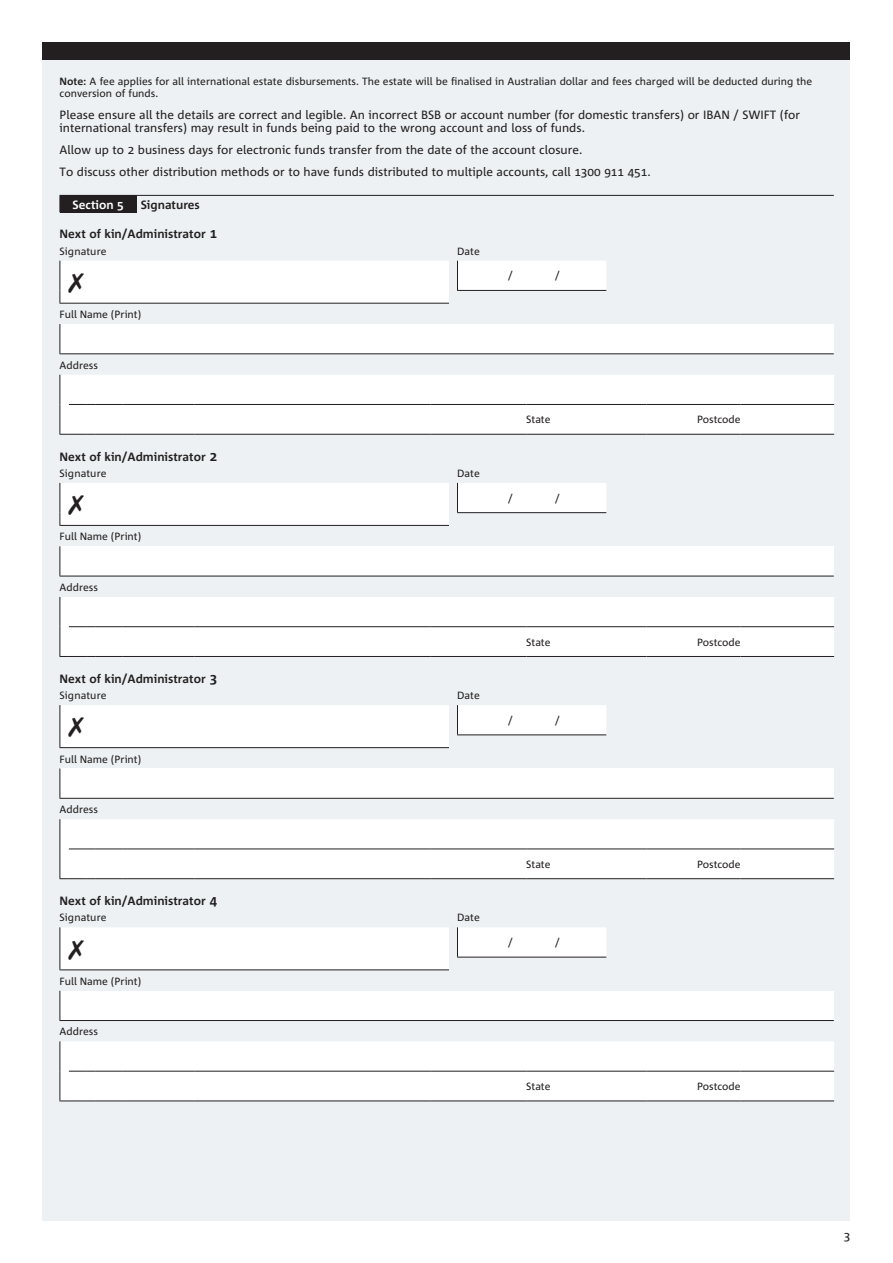
<style>
.page{position:relative;width:893px;height:1263px;background:#fff}
.page>*{position:absolute;margin:0;border:0;box-sizing:border-box;transform-origin:0 0}
.t1{font:12px/13.5px "Corpid";color:#231f20}
.t2{font:700 12px "Corpid";color:#231f20}
.t3{font:700 12px "Corpid";color:#fff}
.t4{font:10.5px/12px "Corpid";color:#231f20}
.s1{font-weight:700}
.s2{font-size:13.5px}
</style>
<div class="page">
<div style="left:43px;top:43px;width:807px;height:1177px;background:#edf1f3"></div>
<div style="left:43px;top:43px;width:807px;height:17px;background:#231f20"></div>
<div style="left:60px;top:195px;width:76px;height:17px;background:#231f20"></div>
<hr style="left:136px;top:195px;width:698px;height:1px;background:#231f20">
<svg style="left:136px;top:196px;width:1px;height:16px"></svg>
<hr style="left:60px;top:303px;width:389px;height:1px;background:#231f20">
<div style="left:60px;top:324px;width:774px;height:30px;background:#fff"></div>
<svg style="left:60px;top:324px;width:1px;height:29px"></svg>
<hr style="left:60px;top:353px;width:774px;height:1px;background:#231f20">
<div style="left:61px;top:375px;width:773px;height:59px;background:#fff"></div>
<svg style="left:60px;top:375px;width:1px;height:29px"></svg>
<hr style="left:60px;top:404px;width:1px;height:30px;background:#231f20">
<svg style="left:60px;top:434px;width:63px;height:1px"></svg>
<hr style="left:123px;top:434px;width:72px;height:1px;background:#231f20">
<hr style="left:195px;top:434px;width:236px;height:1px;background:#231f20">
<hr style="left:431px;top:434px;width:95px;height:1px;background:#231f20">
<hr style="left:526px;top:434px;width:120px;height:1px;background:#231f20">
<hr style="left:646px;top:434px;width:95px;height:1px;background:#231f20">
<hr style="left:741px;top:434px;width:93px;height:1px;background:#231f20">
<svg style="left:69px;top:404px;width:54px;height:1px"></svg>
<hr style="left:123px;top:404px;width:72px;height:1px;background:#231f20">
<hr style="left:195px;top:404px;width:236px;height:1px;background:#231f20">
<hr style="left:431px;top:404px;width:95px;height:1px;background:#231f20">
<hr style="left:526px;top:404px;width:120px;height:1px;background:#231f20">
<hr style="left:646px;top:404px;width:95px;height:1px;background:#231f20">
<hr style="left:741px;top:404px;width:93px;height:1px;background:#231f20">
<hr style="left:60px;top:525px;width:389px;height:1px;background:#231f20">
<div style="left:60px;top:546px;width:774px;height:30px;background:#fff"></div>
<hr style="left:60px;top:546px;width:1px;height:30px;background:#231f20">
<hr style="left:60px;top:576px;width:774px;height:1px;background:#231f20">
<div style="left:61px;top:597px;width:773px;height:59px;background:#fff"></div>
<hr style="left:60px;top:597px;width:1px;height:30px;background:#231f20">
<hr style="left:123px;top:656px;width:72px;height:1px;background:#231f20">
<hr style="left:195px;top:656px;width:236px;height:1px;background:#231f20">
<hr style="left:431px;top:656px;width:95px;height:1px;background:#231f20">
<hr style="left:526px;top:656px;width:120px;height:1px;background:#231f20">
<hr style="left:646px;top:656px;width:95px;height:1px;background:#231f20">
<hr style="left:741px;top:656px;width:93px;height:1px;background:#231f20">
<svg style="left:60px;top:626px;width:63px;height:31px;background:#f0f0f0"></svg>
<hr style="left:123px;top:626px;width:72px;height:1px;background:#231f20">
<hr style="left:195px;top:626px;width:236px;height:1px;background:#231f20">
<hr style="left:431px;top:626px;width:95px;height:1px;background:#231f20">
<hr style="left:526px;top:626px;width:120px;height:1px;background:#231f20">
<hr style="left:646px;top:626px;width:95px;height:1px;background:#231f20">
<hr style="left:741px;top:626px;width:93px;height:1px;background:#231f20">
<div style="left:60px;top:768px;width:774px;height:30px;background:#fff"></div>
<hr style="left:60px;top:768px;width:1px;height:30px;background:#231f20">
<hr style="left:60px;top:798px;width:774px;height:1px;background:#231f20">
<div style="left:61px;top:819px;width:773px;height:59px;background:#fff"></div>
<hr style="left:60px;top:819px;width:1px;height:30px;background:#231f20">
<hr style="left:123px;top:878px;width:72px;height:1px;background:#231f20">
<hr style="left:195px;top:878px;width:236px;height:1px;background:#231f20">
<hr style="left:431px;top:878px;width:95px;height:1px;background:#231f20">
<hr style="left:526px;top:878px;width:120px;height:1px;background:#231f20">
<hr style="left:646px;top:878px;width:95px;height:1px;background:#231f20">
<hr style="left:741px;top:878px;width:93px;height:1px;background:#231f20">
<svg style="left:60px;top:848px;width:63px;height:31px;background:#f1f1f1"></svg>
<hr style="left:123px;top:848px;width:72px;height:1px;background:#231f20">
<hr style="left:195px;top:848px;width:236px;height:1px;background:#231f20">
<hr style="left:431px;top:848px;width:95px;height:1px;background:#231f20">
<hr style="left:526px;top:848px;width:120px;height:1px;background:#231f20">
<hr style="left:646px;top:848px;width:95px;height:1px;background:#231f20">
<hr style="left:741px;top:848px;width:93px;height:1px;background:#231f20">
<div style="left:60px;top:991px;width:774px;height:29px;background:#fff"></div>
<svg style="left:60px;top:991px;width:1px;height:29px"></svg>
<hr style="left:60px;top:1020px;width:774px;height:1px;background:#231f20">
<div style="left:61px;top:1042px;width:773px;height:58px;background:#fff"></div>
<hr style="left:60px;top:1041px;width:1px;height:30px;background:#231f20">
<hr style="left:123px;top:1100px;width:72px;height:1px;background:#231f20">
<hr style="left:195px;top:1100px;width:236px;height:1px;background:#231f20">
<hr style="left:431px;top:1100px;width:95px;height:1px;background:#231f20">
<hr style="left:526px;top:1100px;width:120px;height:1px;background:#231f20">
<hr style="left:646px;top:1100px;width:95px;height:1px;background:#231f20">
<hr style="left:741px;top:1100px;width:93px;height:1px;background:#231f20">
<svg style="left:60px;top:1071px;width:63px;height:30px;background:#f5f5f5"></svg>
<hr style="left:123px;top:1071px;width:72px;height:1px;background:#231f20">
<hr style="left:195px;top:1071px;width:236px;height:1px;background:#231f20">
<hr style="left:431px;top:1071px;width:95px;height:1px;background:#231f20">
<hr style="left:526px;top:1071px;width:120px;height:1px;background:#231f20">
<hr style="left:646px;top:1071px;width:95px;height:1px;background:#231f20">
<hr style="left:741px;top:1071px;width:93px;height:1px;background:#231f20">
<svg style="left:60px;top:261px;width:546px;height:42px;background:#fafafa"></svg>
<svg style="left:60px;top:483px;width:546px;height:42px;background:#fbfbfb"></svg>
<svg style="left:60px;top:705px;width:546px;height:43px;background:#f8f8f8"></svg>
<svg style="left:60px;top:927px;width:546px;height:43px;background:#f9f9f9"></svg>
<p class="t4" style="left:60px;top:75px;width:754px"><span class="s1">Note:</span> A fee applies for all international estate disbursements. The estate will be finalised in Australian dollar and fees charged will be deducted during the conversion of funds.</p>
<p class="t1" style="left:60px;top:108px;width:742px">Please ensure all the details are correct and legible. An incorrect BSB or account number (for domestic transfers) or IBAN / SWIFT (for international transfers) may result in funds being paid to the wrong account and loss of funds.</p>
<p class="t1" style="left:60px;top:139px;width:593px;line-height:22px">Allow up to 2 business days for electronic funds transfer from the date of the account closure.<br>To discuss other distribution methods or to have funds distributed to multiple accounts, call 1300 911 451.</p>
<p class="t3" style="left:73px;top:198px;width:53px">Section 5</p>
<p class="t2" style="left:141px;top:198px;width:61px">Signatures</p>
<p class="t2" style="left:60px;top:228px;width:159px">Next of kin/Administrator <span class="s2">1</span></p>
<p class="t4" style="left:60px;top:245px;width:48px">Signature</p>
<p class="t4" style="left:457px;top:245px;width:24px">Date</p>
<p class="t4" style="left:508px;top:270px;width:6px">/</p>
<p class="t4" style="left:555px;top:270px;width:6px">/</p>
<p class="t4" style="left:60px;top:308px;width:83px">Full Name (Print)</p>
<p class="t4" style="left:60px;top:359px;width:40px">Address</p>
<p class="t2" style="left:60px;top:450px;width:159px">Next of kin/Administrator <span class="s2">2</span></p>
<p class="t4" style="left:60px;top:467px;width:48px">Signature</p>
<p class="t4" style="left:457px;top:467px;width:24px">Date</p>
<p class="t4" style="left:60px;top:531px;width:83px">Full Name (Print)</p>
<p class="t4" style="left:60px;top:581px;width:40px">Address</p>
<p class="t2" style="left:60px;top:672px;width:159px">Next of kin/Administrator <span class="s2">3</span></p>
<p class="t4" style="left:60px;top:689px;width:48px">Signature</p>
<p class="t4" style="left:457px;top:689px;width:24px">Date</p>
<p class="t4" style="left:60px;top:753px;width:83px">Full Name (Print)</p>
<p class="t4" style="left:60px;top:804px;width:40px">Address</p>
<p class="t2" style="left:60px;top:894px;width:159px">Next of kin/Administrator <span class="s2">4</span></p>
<p class="t4" style="left:60px;top:912px;width:48px">Signature</p>
<p class="t4" style="left:457px;top:912px;width:24px">Date</p>
<p class="t4" style="left:60px;top:975px;width:83px">Full Name (Print)</p>
<p class="t4" style="left:60px;top:1026px;width:40px">Address</p>
<p class="t4" style="left:526px;top:414px;width:26px">State</p>
<p class="t4" style="left:697px;top:414px;width:45px">Postcode</p>
<p class="t4" style="left:508px;top:492px;width:6px">/</p>
<p class="t4" style="left:555px;top:492px;width:6px">/</p>
<p class="t4" style="left:526px;top:636px;width:26px">State</p>
<p class="t4" style="left:697px;top:636px;width:45px">Postcode</p>
<p class="t4" style="left:508px;top:714px;width:6px">/</p>
<p class="t4" style="left:555px;top:714px;width:6px">/</p>
<p class="t4" style="left:526px;top:858px;width:26px">State</p>
<p class="t4" style="left:697px;top:858px;width:45px">Postcode</p>
<p class="t4" style="left:508px;top:936px;width:6px">/</p>
<p class="t4" style="left:555px;top:936px;width:6px">/</p>
<p class="t4" style="left:526px;top:1080px;width:26px">State</p>
<p class="t4" style="left:697px;top:1080px;width:45px">Postcode</p>
</div>
